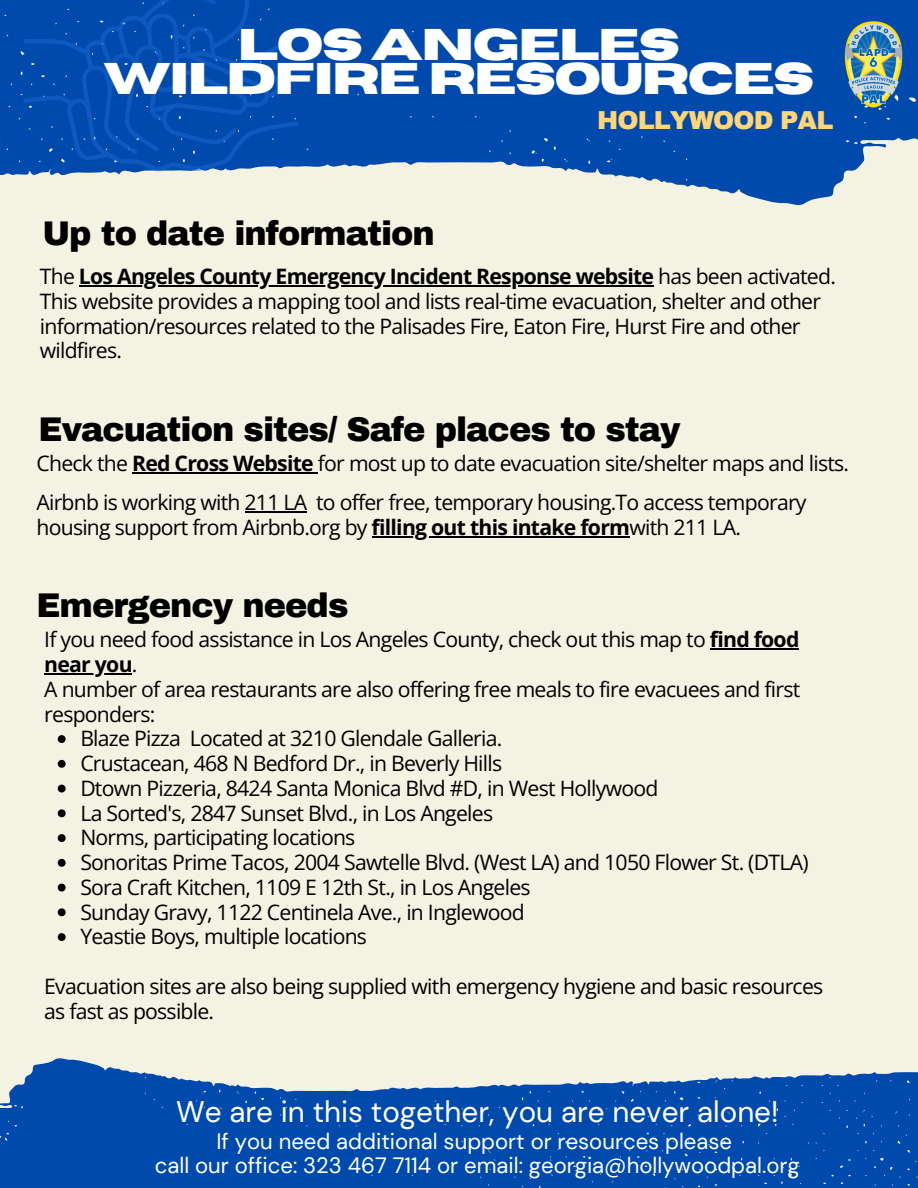
<style>
.page{position:relative;width:918px;height:1188px;background:#f4f2e3}
.page>*{position:absolute;margin:0;border:0;box-sizing:border-box;transform-origin:0 0}
.t1{font:700 44.25px/33.9px "Horizon";letter-spacing:-.035em;color:#fff;text-align:center}
.t2{font:900 33.45px "Archivo";letter-spacing:-.03em;color:#000}
.t3{font:29.7px "DM Sans";color:#fff}
.t4{font:900 25.35px "Archivo";letter-spacing:-.035em;color:#ffd675}
.t5{font:22.2px "DM Sans";color:#fff}
.t6{font:21.3px/24.8px "Open Sans";letter-spacing:-.035em;color:#000}
.t7{font:700 21.3px "Open Sans";letter-spacing:-.035em;color:#000}
.s1{font-weight:400}
.s2{font-weight:700}
</style>
<div class="page">
<svg style="left:0;top:0;width:918px;height:205px;fill:#004aad"></svg>
<svg style="left:23px;top:0;width:276px;height:171px;background:#054eb0"></svg>
<svg style="left:0;top:1058px;width:918px;height:130px;fill:#004aad"></svg>
<img style="left:845px;top:21px;width:57px;height:86px">
<hr style="left:79px;top:285px;width:574px;height:1px;background:#000">
<hr style="left:132px;top:472px;width:186px;height:1px;background:#000">
<hr style="left:245px;top:511px;width:62px;height:2px;background:#000">
<hr style="left:372px;top:536px;width:257px;height:1px;background:#000">
<hr style="left:710px;top:649px;width:89px;height:1px;background:#000">
<hr style="left:44px;top:673px;width:88px;height:1px;background:#000">
<svg style="left:58px;top:735px;width:8px;height:8px"></svg>
<svg style="left:58px;top:760px;width:8px;height:8px"></svg>
<svg style="left:58px;top:785px;width:8px;height:8px"></svg>
<svg style="left:58px;top:809px;width:8px;height:8px"></svg>
<svg style="left:58px;top:834px;width:8px;height:8px"></svg>
<svg style="left:58px;top:859px;width:8px;height:8px"></svg>
<svg style="left:58px;top:884px;width:8px;height:8px"></svg>
<svg style="left:58px;top:908px;width:8px;height:8px"></svg>
<svg style="left:58px;top:933px;width:8px;height:8px"></svg>
<p class="t1" style="left:104px;top:29px;width:712px">LOS ANGELES<br>WILDFIRE RESOURCES</p>
<p class="t2" style="left:42px;top:216px;width:394px">Up to date information</p>
<p class="t4" style="left:597px;top:107px;width:238px">HOLLYWOOD PAL</p>
<p class="t7" style="left:40px;top:261px;width:798px"><span class="s1">The</span> Los Angeles County Emergency Incident Response website <span class="s1">has been activated.</span></p>
<p class="t6" style="left:40px;top:288px;width:783px">This website provides a mapping tool and lists real-time evacuation, shelter and other information/resources related to the Palisades Fire, Eaton Fire, Hurst Fire and other wildfires.</p>
<p class="t2" style="left:39px;top:411px;width:644px">Evacuation sites/ Safe places to stay</p>
<p class="t6" style="left:36px;top:450px;width:814px">Check the <span class="s2">Red Cross Website</span> for most up to date evacuation site/shelter maps and lists.</p>
<p class="t6" style="left:36px;top:490px;width:772px">Airbnb is working with 211 LA to offer free, temporary housing.To access temporary housing support from Airbnb.org by <span class="s2">filling out this intake form</span>with 211 LA.</p>
<p class="t2" style="left:36px;top:588px;width:314px">Emergency needs</p>
<p class="t6" style="left:44px;top:627px;width:757px">If you need food assistance in Los Angeles County, check out this map to <span class="s2">find food</span></p>
<p class="t6" style="left:44px;top:651px;width:758px"><span class="s2">near you</span>.<br>A number of area restaurants are also offering free meals to fire evacuees and first responders:</p>
<p class="t6" style="left:80px;top:726px;width:424px">Blaze Pizza Located at 3210 Glendale Galleria.</p>
<p class="t6" style="left:80px;top:750px;width:423px">Crustacean, 468 N Bedford Dr., in Beverly Hills</p>
<p class="t6" style="left:80px;top:775px;width:580px">Dtown Pizzeria, 8424 Santa Monica Blvd #D, in West Hollywood</p>
<p class="t6" style="left:80px;top:800px;width:414px">La Sorted's, 2847 Sunset Blvd., in Los Angeles</p>
<p class="t6" style="left:80px;top:825px;width:277px">Norms, participating locations</p>
<p class="t6" style="left:80px;top:849px;width:730px">Sonoritas Prime Tacos, 2004 Sawtelle Blvd. (West LA) and 1050 Flower St. (DTLA)</p>
<p class="t6" style="left:80px;top:874px;width:452px">Sora Craft Kitchen, 1109 E 12th St., in Los Angeles</p>
<p class="t6" style="left:80px;top:899px;width:446px">Sunday Gravy, 1122 Centinela Ave., in Inglewood</p>
<p class="t6" style="left:80px;top:924px;width:288px">Yeastie Boys, multiple locations</p>
<p class="t6" style="left:44px;top:973px;width:781px">Evacuation sites are also being supplied with emergency hygiene and basic resources as fast as possible.</p>
<p class="t3" style="left:176px;top:1092px;width:604px">We are in this together, you are never alone!</p>
<p class="t5" style="left:217px;top:1127px;width:517px">If you need additional support or resources please</p>
<p class="t5" style="left:155px;top:1151px;width:646px">call our office: 323 467 7114 or email: georgia@hollywoodpal.org</p>
</div>
